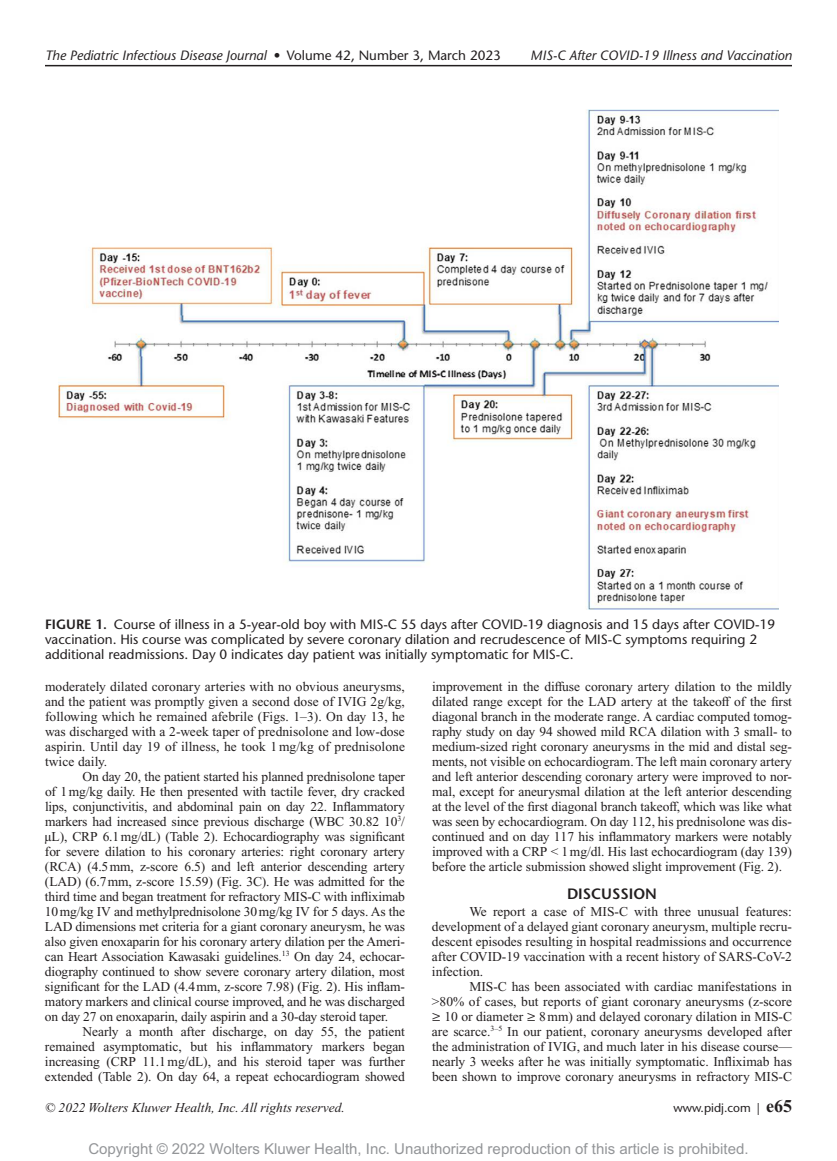
<style>
.page{position:relative;width:837px;height:1161px;background:#fff}
.page>*{position:absolute;margin:0;border:0;box-sizing:border-box;transform-origin:0 0}
.t1{font:15px "Arial MT Std";color:#939598}
.t2{font:600 15px "Stone Sans Std";color:#231f20}
.t3{font:13.5px/15px "Times New Roman PS Std";color:#231f20;text-align:justify}
.t4{font:500 13.5px/15px "Stone Sans Std";color:#231f20}
.t5{font:italic 500 13.5px "Stone Sans Std";color:#231f20}
.t6{font:italic 13.5px "Times New Roman PS Std";color:#231f20}
.t7{font:500 12px "Stone Sans Std";color:#231f20}
.s1{font-style:normal}
.s2{font-weight:600}
.s3{font-family:"Times New Roman PS Std";font-weight:700;font-size:18px}
</style>
<div class="page">
<hr style="left:45px;top:65px;width:747px;height:1px;background:#231f20">
<img style="left:59px;top:110px;width:719px;height:500px">
<p class="t5" style="left:45px;top:48px;width:458px">The Pediatric Infectious Disease Journal • <span class="s1">Volume 42, Number 3, March 2023</span></p>
<p class="t5" style="left:531px;top:48px;width:263px">MIS-C After COVID-19 Illness and Vaccination</p>
<p class="t4" style="left:45px;top:616px;width:732px"><span class="s2">FIGURE 1.</span> Course of illness in a 5-year-old boy with MIS-C 55 days after COVID-19 diagnosis and 15 days after COVID-19 vaccination. His course was complicated by severe coronary dilation and recrudescence of MIS-C symptoms requiring 2 additional readmissions. Day 0 indicates day patient was initially symptomatic for MIS-C.</p>
<p class="t3" style="left:45px;top:679px;width:362px">moderately dilated coronary arteries with no obvious aneurysms, and the patient was promptly given a second dose of IVIG 2g/kg, following which he remained afebrile (Figs. 1–3). On day 13, he was discharged with a 2-week taper of prednisolone and low-dose aspirin. Until day 19 of illness, he took 1mg/kg of prednisolone twice daily.</p>
<p class="t3" style="left:45px;top:769px;width:362px;text-indent:38px">On day 20, the patient started his planned prednisolone taper of 1mg/kg daily. He then presented with tactile fever, dry cracked lips, conjunctivitis, and abdominal pain on day 22. Inflammatory markers had increased since previous discharge (WBC 30.82 10<sup>3</sup>/ µL), CRP 6.1mg/dL) (Table 2). Echocardiography was significant for severe dilation to his coronary arteries: right coronary artery (RCA) (4.5mm, z-score 6.5) and left anterior descending artery (LAD) (6.7mm, z-score 15.59) (Fig. 3C). He was admitted for the third time and began treatment for refractory MIS-C with infliximab 10mg/kg IV and methylprednisolone 30mg/kg IV for 5 days. As the LAD dimensions met criteria for a giant coronary aneurysm, he was also given enoxaparin for his coronary artery dilation per the Ameri&shy;can Heart Association Kawasaki guidelines.<sup>13</sup> On day 24, echocar&shy;diography continued to show severe coronary artery dilation, most significant for the LAD (4.4mm, z-score 7.98) (Fig. 2). His inflam&shy;matory markers and clinical course improved, and he was discharged on day 27 on enoxaparin, daily aspirin and a 30-day steroid taper.</p>
<p class="t3" style="left:45px;top:1024px;width:362px;text-indent:38px">Nearly a month after discharge, on day 55, the patient remained asymptomatic, but his inflammatory markers began increasing (CRP 11.1mg/dL), and his steroid taper was further extended (Table 2). On day 64, a repeat echocardiogram showed</p>
<p class="t3" style="left:432px;top:679px;width:362px">improvement in the diffuse coronary artery dilation to the mildly dilated range except for the LAD artery at the takeoff of the first diagonal branch in the moderate range. A cardiac computed tomog&shy;raphy study on day 94 showed mild RCA dilation with 3 small- to medium-sized right coronary aneurysms in the mid and distal seg&shy;ments, not visible on echocardiogram. The left main coronary artery and left anterior descending coronary artery were improved to nor&shy;mal, except for aneurysmal dilation at the left anterior descending at the level of the first diagonal branch takeoff, which was like what was seen by echocardiogram. On day 112, his prednisolone was dis&shy;continued and on day 117 his inflammatory markers were notably improved with a CRP &lt; 1mg/dl. His last echocardiogram (day 139) before the article submission showed slight improvement (Fig. 2).</p>
<p class="t2" style="left:567px;top:885px;width:91px">DISCUSSION</p>
<p class="t3" style="left:432px;top:904px;width:362px;text-indent:38px">We report a case of MIS-C with three unusual features: development of a delayed giant coronary aneurysm, multiple recru&shy;descent episodes resulting in hospital readmissions and occurrence after COVID-19 vaccination with a recent history of SARS-CoV-2 infection.</p>
<p class="t3" style="left:432px;top:979px;width:362px;text-indent:38px">MIS-C has been associated with cardiac manifestations in &gt;80% of cases, but reports of giant coronary aneurysms (z-score ≥ 10 or diameter ≥ 8mm) and delayed coronary dilation in MIS-C are scarce.<sup>3–5</sup> In our patient, coronary aneurysms developed after the administration of IVIG, and much later in his disease course— nearly 3 weeks after he was initially symptomatic. Infliximab has been shown to improve coronary aneurysms in refractory MIS-C</p>
<p class="t6" style="left:45px;top:1100px;width:301px">© 2022 Wolters Kluwer Health, Inc. All rights reserved.</p>
<p class="t7" style="left:673px;top:1101px;width:120px">www.pidj.com | <span class="s3">e65</span></p>
<p class="t1" style="left:88px;top:1140px;width:662px">Copyright © 2022 Wolters Kluwer Health, Inc. Unauthorized reproduction of this article is prohibited.</p>
</div>
